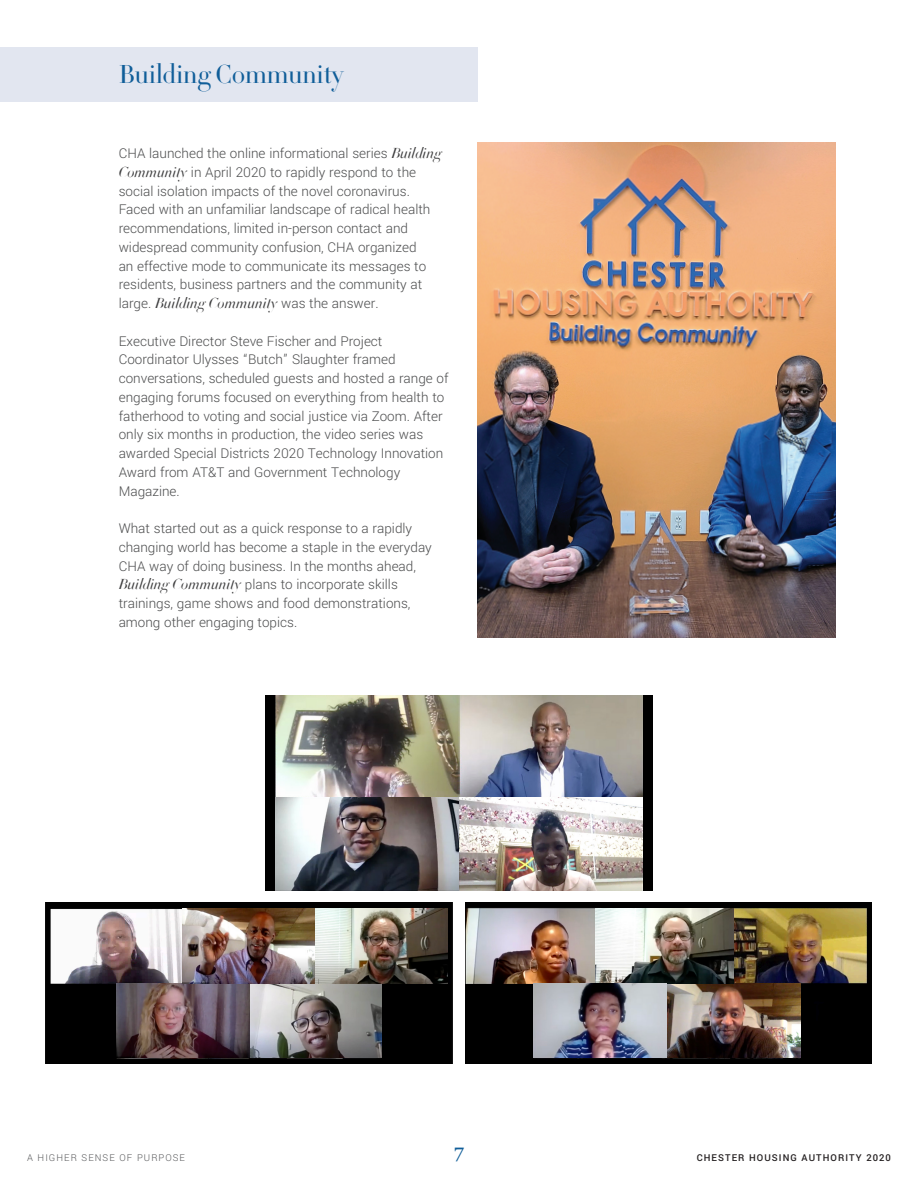
<style>
.page{position:relative;width:918px;height:1188px;background:#fff}
.page>*{position:absolute;margin:0;border:0;box-sizing:border-box;transform-origin:0 0}
.t1{font:27px "Diet Didot";color:#105e99}
.t2{font:19.5px "Georgia";color:#105e99}
.t3{font:300 15px/18.8px "Yantramanav";color:#4b4c4d}
.t4{font:500 10.5px "Yantramanav";letter-spacing:.1em;color:#231f20}
.t5{font:300 10.5px "Yantramanav";letter-spacing:.1em;color:#57585a}
.s1{font-family:"Diet Didot Title W03";font-weight:400;font-style:italic;color:#3e3e3f}
</style>
<div class="page">
<div style="left:0;top:48px;width:478px;height:54px;background:#e2e6f0"></div>
<img style="left:478px;top:143px;width:357px;height:494px">
<img style="left:265px;top:695px;width:388px;height:195px">
<img style="left:465px;top:903px;width:406px;height:160px">
<img style="left:45px;top:903px;width:408px;height:160px">
<img style="left:465px;top:903px;width:136px;height:80px">
<img style="left:117px;top:983px;width:264px;height:75px">
<img style="left:276px;top:695px;width:366px;height:195px">
<img style="left:183px;top:909px;width:264px;height:74px">
<img style="left:533px;top:983px;width:268px;height:75px">
<img style="left:595px;top:909px;width:139px;height:74px">
<p class="t1" style="left:119px;top:55px;width:226px">Building Community</p>
<p class="t3" style="left:119px;top:144px;width:325px">CHA launched the online informational series <span class="s1">Building Community</span> in April 2020 to rapidly respond to the social isolation impacts of the novel coronavirus.<br>Faced with an unfamiliar landscape of radical health recommendations, limited in-person contact and widespread community confusion, CHA organized<br>an effective mode to communicate its messages to residents, business partners and the community at large. <span class="s1">Building Community</span> was the answer.</p>
<p class="t3" style="left:119px;top:332px;width:331px">Executive Director Steve Fischer and Project Coordinator Ulysses “Butch” Slaughter framed conversations, scheduled guests and hosted a range of engaging forums focused on everything from health to fatherhood to voting and social justice via Zoom. After only six months in production, the video series was awarded Special Districts 2020 Technology Innovation Award from AT&amp;T and Government Technology Magazine.</p>
<p class="t3" style="left:119px;top:519px;width:315px">What started out as a quick response to a rapidly changing world has become a staple in the everyday CHA way of doing business. In the months ahead, <span class="s1">Building Community</span> plans to incorporate skills trainings, game shows and food demonstrations, among other engaging topics.</p>
<p class="t5" style="left:27px;top:1151px;width:160px">A HIGHER SENSE OF PURPOSE</p>
<h2 class="t2" style="left:454px;top:1140px;width:11px">7</h2>
<p class="t4" style="left:697px;top:1151px;width:196px">CHESTER HOUSING AUTHORITY 2020</p>
</div>
